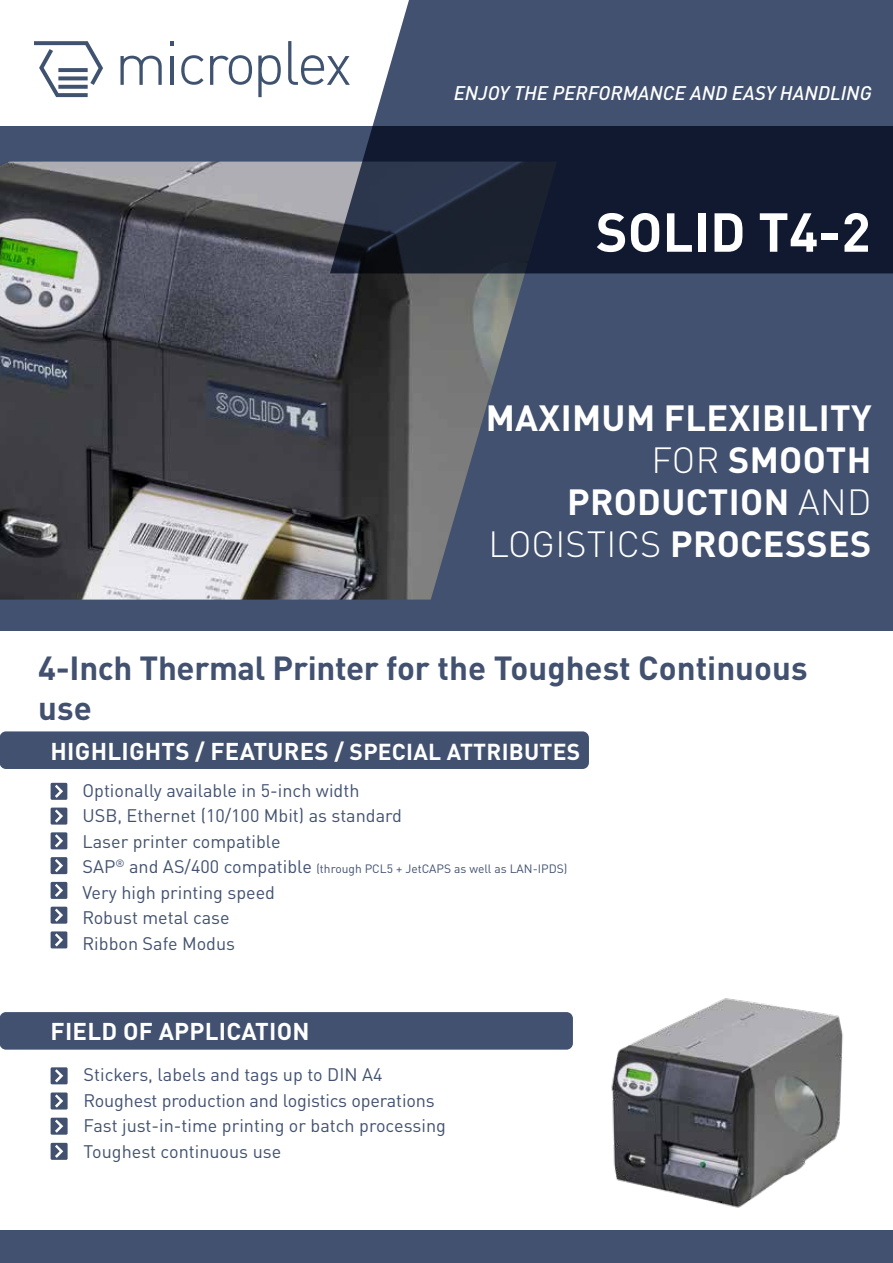
<style>
.page{position:relative;width:893px;height:1263px;background:#fff}
.page>*{position:absolute;margin:0;border:0;box-sizing:border-box;transform-origin:0 0}
.t1{font:700 54px "DIN Pro";color:#fff}
.t2{font:700 36px/42px "DIN Pro";letter-spacing:.01em;color:#fff;text-align:right}
.t3{font:700 33px/39.6px "DIN Pro";color:#41516f}
.t4{font:700 24px "DIN Pro";letter-spacing:.01em;color:#fff}
.t5{font:italic 500 19.5px "DIN Pro";color:#fff}
.t6{font:18px/25.5px "DIN Pro";color:#41516f}
.t7{font:12px "DIN Pro";color:#41516f}
.s1{font-weight:300}
.s2{font-size:22.8px}
.s3{font-size:18px}
</style>
<div class="page">
<svg style="left:120px;top:56px;width:42px;height:29px"></svg>
<svg style="left:170px;top:41px;width:4px;height:4px"></svg>
<hr style="left:170px;top:56px;width:4px;height:29px;background:#3f526f">
<svg style="left:181px;top:55px;width:23px;height:30px"></svg>
<svg style="left:210px;top:55px;width:42px;height:30px"></svg>
<svg style="left:258px;top:55px;width:23px;height:42px"></svg>
<svg style="left:288px;top:41px;width:42px;height:44px"></svg>
<svg style="left:34px;top:41px;width:69px;height:56px"></svg>
<svg style="left:58px;top:85px;width:30px;height:4px"></svg>
<svg style="left:58px;top:76px;width:30px;height:4px"></svg>
<svg style="left:58px;top:68px;width:30px;height:4px"></svg>
<div style="left:0;top:1230px;width:893px;height:33px;background:#41516f"></div>
<div style="left:0;top:126px;width:893px;height:505px;background:#41516f"></div>
<img style="left:0;top:162px;width:557px;height:438px">
<div style="left:51px;top:1067px;width:17px;height:17px;background:#41516f"></div>
<svg style="left:55px;top:1069px;width:8px;height:13px"></svg>
<div style="left:51px;top:1092px;width:17px;height:17px;background:#41516f"></div>
<svg style="left:55px;top:1094px;width:8px;height:13px"></svg>
<div style="left:51px;top:1118px;width:17px;height:17px;background:#41516f"></div>
<svg style="left:55px;top:1119px;width:8px;height:14px"></svg>
<div style="left:51px;top:1143px;width:17px;height:17px;background:#41516f"></div>
<svg style="left:55px;top:1145px;width:8px;height:13px"></svg>
<div style="left:0;top:1012px;width:573px;height:38px;background:#41516f;border-radius:6px"></div>
<svg style="left:330px;top:0;width:563px;height:273px;background:#343f57"></svg>
<img style="left:611px;top:998px;width:232px;height:210px">
<div style="left:51px;top:783px;width:16px;height:17px;background:#41516f"></div>
<svg style="left:55px;top:785px;width:8px;height:13px"></svg>
<div style="left:51px;top:807px;width:16px;height:17px;background:#41516f"></div>
<svg style="left:55px;top:809px;width:8px;height:14px"></svg>
<div style="left:51px;top:832px;width:16px;height:17px;background:#41516f"></div>
<svg style="left:55px;top:834px;width:8px;height:13px"></svg>
<div style="left:51px;top:857px;width:16px;height:17px;background:#41516f"></div>
<svg style="left:55px;top:859px;width:8px;height:13px"></svg>
<div style="left:51px;top:882px;width:16px;height:17px;background:#41516f"></div>
<svg style="left:55px;top:884px;width:8px;height:13px"></svg>
<div style="left:51px;top:907px;width:16px;height:17px;background:#41516f"></div>
<svg style="left:55px;top:908px;width:8px;height:14px"></svg>
<div style="left:0;top:731px;width:589px;height:38px;background:#41516f;border-radius:6px"></div>
<div style="left:51px;top:931px;width:16px;height:17px;background:#41516f"></div>
<svg style="left:55px;top:933px;width:8px;height:13px"></svg>
<p class="t5" style="left:454px;top:78px;width:419px">ENJOY THE PERFORMANCE AND EASY HANDLING</p>
<h1 class="t1" style="left:596px;top:190px;width:276px">SOLID T4-2</h1>
<h2 class="t2" style="left:486px;top:394px;width:388px">MAXIMUM FLEXIBILITY<br><span class="s1">FOR</span> SMOOTH<br>PRODUCTION <span class="s1">AND<br>LOGISTICS</span> PROCESSES</h2>
<h3 class="t3" style="left:38px;top:646px;width:771px">4-Inch Thermal Printer for the Toughest Continuous use</h3>
<h3 class="t4" style="left:51px;top:732px;width:531px">HIGHLIGHTS / FEATURES / <span class="s2">SPECIAL ATTRIBUTES</span></h3>
<p class="t6" style="left:82px;top:776px;width:321px">Optionally available in 5-inch width<br>USB, Ethernet (10/100 Mbit) as standard<br>Laser printer compatible</p>
<p class="t7" style="left:82px;top:859px;width:486px"><span class="s3">SAP</span><sup>®</sup> <span class="s3">and AS/400 compatible</span> (through PCL5 + JetCAPS as well as LAN-IPDS)</p>
<p class="t6" style="left:82px;top:878px;width:194px">Very high printing speed<br>Robust metal case<br>Ribbon Safe Modus</p>
<h3 class="t4" style="left:51px;top:1013px;width:260px">FIELD OF APPLICATION</h3>
<p class="t6" style="left:84px;top:1061px;width:364px">Stickers, labels and tags up to DIN A4<br>Roughest production and logistics operations Fast just-in-time printing or batch processing Toughest continuous use</p>
</div>
